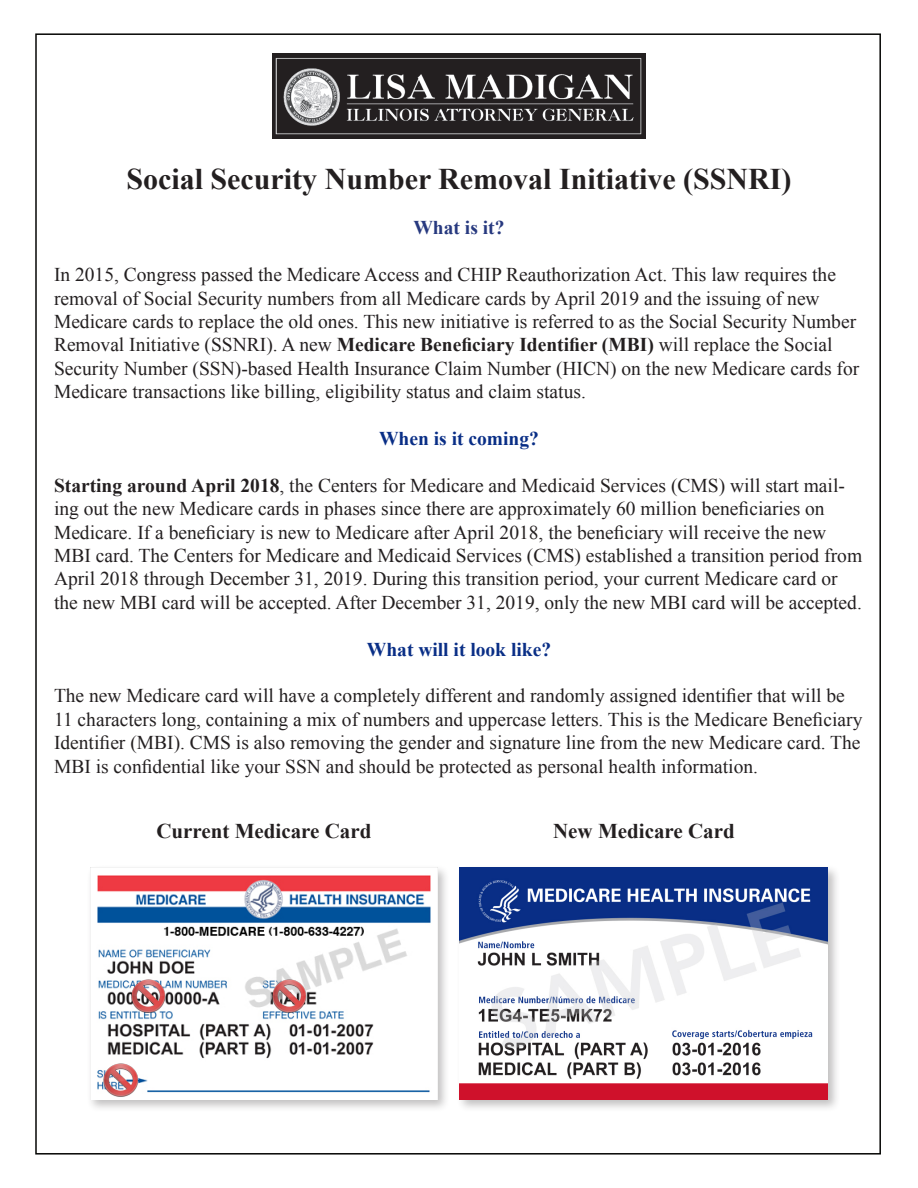
<style>
.page{position:relative;width:918px;height:1188px;background:#fff}
.page>*{position:absolute;margin:0;border:0;box-sizing:border-box;transform-origin:0 0}
.t1{font:700 30px "Times New Roman";color:#231f20}
.t2{font:700 21px "Times New Roman";color:#231f20}
.t3{font:19.5px/23.4px "Times New Roman";color:#231f20}
.t4{font:700 19.5px "Times New Roman";color:#092e86}
.t5{font:700 19.5px "Times New Roman";color:#27397f}
.s1{font-weight:700}
</style>
<div class="page">
<img style="left:272px;top:54px;width:374px;height:84px">
<div style="left:456px;top:864px;width:385px;height:248px;background:#231f20;opacity:.28"></div>
<img style="left:460px;top:868px;width:368px;height:231px">
<div style="left:86px;top:864px;width:364px;height:248px;background:#231f20;opacity:.28"></div>
<img style="left:90px;top:868px;width:348px;height:231px">
<img style="left:129px;top:977px;width:38px;height:39px">
<img style="left:270px;top:977px;width:39px;height:39px">
<img style="left:102px;top:1061px;width:38px;height:39px">
<p class="t1" style="left:126px;top:159px;width:667px">Social Security Number Removal Initiative (SSNRI)</p>
<p class="t5" style="left:413px;top:214px;width:93px">What is it?</p>
<p class="t3" style="left:54px;top:263px;width:807px">In 2015, Congress passed the Medicare Access and CHIP Reauthorization Act. This law requires the removal of Social Security numbers from all Medicare cards by April 2019 and the issuing of new Medicare cards to replace the old ones. This new initiative is referred to as the Social Security Number Removal Initiative (SSNRI). A new <span class="s1">Medicare Beneficiary Identifier (MBI)</span> will replace the Social Security Number (SSN)-based Health Insurance Claim Number (HICN) on the new Medicare cards for Medicare transactions like billing, eligibility status and claim status.</p>
<p class="t4" style="left:379px;top:425px;width:161px">When is it coming?</p>
<p class="t3" style="left:54px;top:473px;width:810px"><span class="s1">Starting around April 2018</span>, the Centers for Medicare and Medicaid Services (CMS) will start mail&shy;ing out the new Medicare cards in phases since there are approximately 60 million beneficiaries on Medicare. If a beneficiary is new to Medicare after April 2018, the beneficiary will receive the new MBI card. The Centers for Medicare and Medicaid Services (CMS) established a transition period from April 2018 through December 31, 2019. During this transition period, your current Medicare card or the new MBI card will be accepted. After December 31, 2019, only the new MBI card will be accepted.</p>
<p class="t4" style="left:367px;top:636px;width:186px">What will it look like?</p>
<p class="t3" style="left:54px;top:684px;width:792px">The new Medicare card will have a completely different and randomly assigned identifier that will be</p>
<p class="t3" style="left:54px;top:707px;width:810px;text-align:justify">11 characters long, containing a mix of numbers and uppercase letters. This is the Medicare Beneficiary Identifier (MBI). CMS is also removing the gender and signature line from the new Medicare card. The MBI is confidential like your SSN and should be protected as personal health information.</p>
<p class="t2" style="left:156px;top:817px;width:217px">Current Medicare Card</p>
<p class="t2" style="left:553px;top:817px;width:183px">New Medicare Card</p>
</div>
